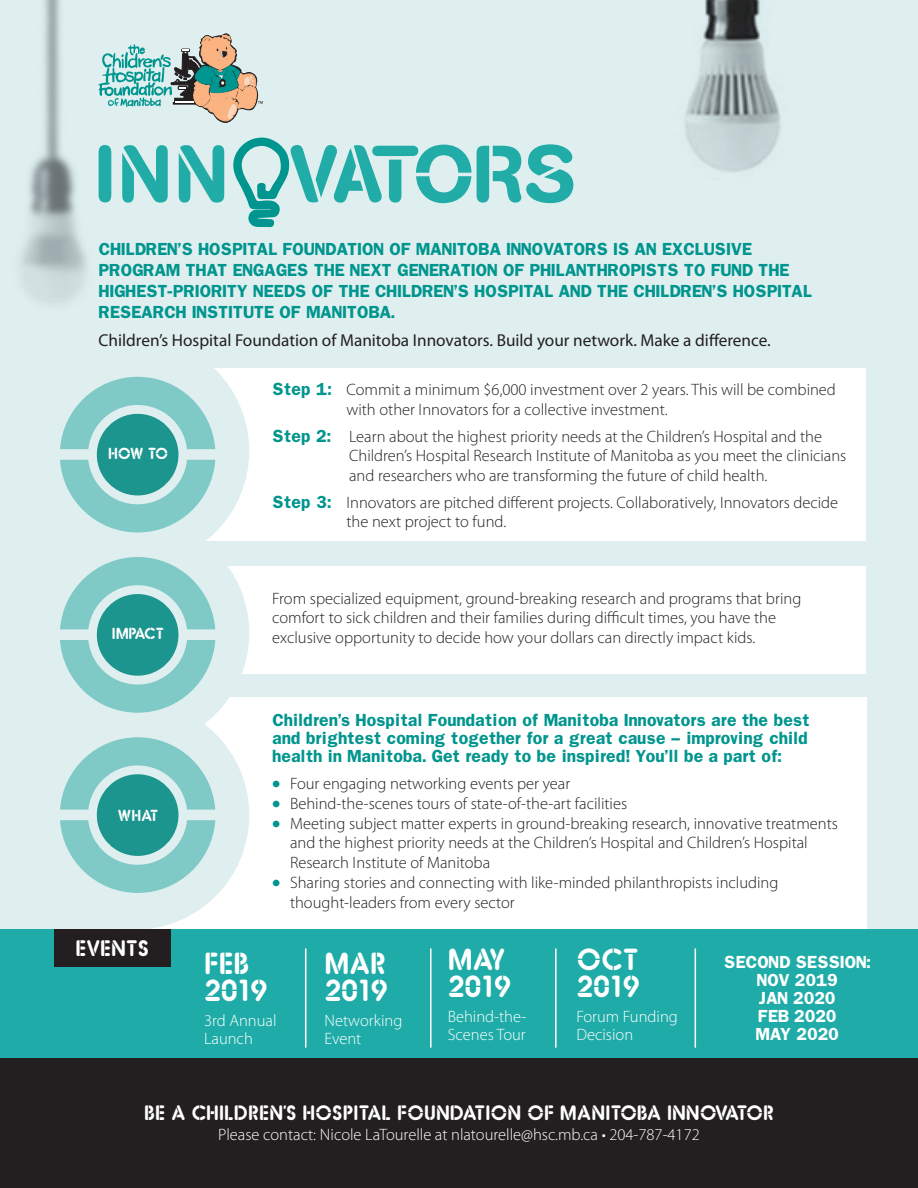
<style>
.page{position:relative;width:918px;height:1188px;background:#fff}
.page>*{position:absolute;margin:0;border:0;box-sizing:border-box;transform-origin:0 0}
.t1{font:28.5px/27px "Hiruko Stencil";letter-spacing:-.01em;color:#fff}
.t2{font:21px "Hiruko Stencil";letter-spacing:-.01em;color:#fff}
.t3{font:19.5px "Hiruko Stencil";color:#fff}
.t4{font:17.25px "Myriad Pro";color:#231f20}
.t5{font:300 16.5px/19.8px "Myriad Pro";color:#231f20}
.t6{font:300 16.5px/18px "Myriad Pro";color:#fff}
.t7{font:15px/21px "Franklin Demi";letter-spacing:-.01em;color:#00958e;text-align:justify}
.t8{font:15px/18px "Franklin Demi";letter-spacing:-.01em;color:#fff;text-align:center}
.t9{font:15px "Hiruko Stencil";letter-spacing:-.015em;color:#fff}
.s1{font-family:"Franklin Demi";font-weight:400;font-size:15px;color:#00958e}
.s2{font-family:"Franklin Demi";font-weight:400;color:#00958e}
</style>
<div class="page">
<div style="left:0;top:0;width:918px;height:930px;background:#dfefef"></div>
<div style="left:185px;top:566px;width:681px;height:108px;background:#fff"></div>
<div style="left:60px;top:697px;width:806px;height:233px;background:#fff"></div>
<div style="left:185px;top:368px;width:681px;height:173px;background:#fff"></div>
<svg style="left:99px;top:34px;width:164px;height:89px;background:#b0c4bb"></svg>
<svg style="left:99px;top:145px;width:12px;height:57px"></svg>
<svg style="left:122px;top:145px;width:46px;height:58px;background:#66c4c1"></svg>
<svg style="left:179px;top:145px;width:45px;height:58px;background:#65c4c1"></svg>
<svg style="left:477px;top:144px;width:96px;height:59px;background:#74c9c7"></svg>
<svg style="left:233px;top:138px;width:238px;height:89px;background:#9ad5d4"></svg>
<div style="left:20px;top:700px;width:229px;height:230px;background:#dfefef;border-radius:50%"></div>
<div style="left:20px;top:518px;width:229px;height:230px;background:#dfefef;border-radius:50%"></div>
<div style="left:20px;top:336px;width:229px;height:230px;background:#dfefef;border-radius:50%"></div>
<svg style="left:36px;top:820px;width:179px;height:110px"></svg>
<div style="left:97px;top:774px;width:81px;height:82px;background:#1b958e;border-radius:50%"></div>
<svg style="left:60px;top:557px;width:155px;height:72px"></svg>
<svg style="left:42px;top:640px;width:173px;height:170px"></svg>
<div style="left:97px;top:594px;width:81px;height:82px;background:#1b958e;border-radius:50%"></div>
<svg style="left:60px;top:377px;width:155px;height:72px"></svg>
<svg style="left:60px;top:460px;width:155px;height:73px"></svg>
<div style="left:97px;top:414px;width:81px;height:81px;background:#1b958e;border-radius:50%"></div>
<div style="left:0;top:1058px;width:918px;height:130px;background:#231f20"></div>
<div style="left:0;top:930px;width:918px;height:128px;background:#1faca8"></div>
<hr style="left:305px;top:948px;width:1px;height:100px;background:#fff">
<hr style="left:430px;top:948px;width:2px;height:100px;background:#fff">
<hr style="left:555px;top:948px;width:2px;height:100px;background:#fff">
<div style="left:54px;top:930px;width:117px;height:37px;background:#231f20"></div>
<hr style="left:695px;top:948px;width:1px;height:100px;background:#fff">
<p class="t7" style="left:99px;top:238px;width:715px;text-align:left">CHILDREN’S HOSPITAL FOUNDATION OF MANITOBA INNOVATORS IS AN EXCLUSIVE PROGRAM THAT ENGAGES THE NEXT GENERATION OF PHILANTHROPISTS TO FUND THE HIGHEST-PRIORITY NEEDS OF THE CHILDREN’S HOSPITAL AND THE CHILDREN’S HOSPITAL RESEARCH INSTITUTE OF MANITOBA.</p>
<p class="t4" style="left:99px;top:329px;width:674px">Children’s Hospital Foundation of Manitoba Innovators. Build your network. Make a difference.</p>
<p class="t9" style="left:108px;top:444px;width:61px">HOW TO</p>
<p class="t9" style="left:112px;top:625px;width:54px">IMPACT</p>
<p class="t9" style="left:118px;top:806px;width:43px">WHAT</p>
<p class="t2" style="left:76px;top:936px;width:75px">EVENTS</p>
<p class="t5" style="left:347px;top:380px;width:491px;text-indent:-74px"><span class="s1">Step 1:</span> Commit a minimum $6,000 investment over 2 years. This will be combined with other Innovators for a collective investment.</p>
<p class="t5" style="left:349px;top:426px;width:499px;text-indent:-77px"><span class="s1">Step 2:</span> Learn about the highest priority needs at the Children’s Hospital and the<br>Children’s Hospital Research Institute of Manitoba as you meet the clinicians and researchers who are transforming the future of child health.</p>
<p class="t5" style="left:346px;top:493px;width:493px;text-indent:-74px"><span class="s1">Step 3:</span> Innovators are pitched different projects. Collaboratively, Innovators decide the next project to fund.</p>
<p class="t5" style="left:272px;top:589px;width:531px">From specialized equipment, ground-breaking research and programs that bring comfort to sick children and their families during difficult times, you have the exclusive opportunity to decide how your dollars can directly impact kids.</p>
<p class="t7" style="left:272px;top:711px;width:539px;line-height:18px">Children’s Hospital Foundation of Manitoba Innovators are the best and brightest coming together for a great cause – improving child health in Manitoba. Get ready to be inspired! You’ll be a part of:</p>
<p class="t5" style="left:272px;top:774px;width:300px"><span class="s2">•</span> Four engaging networking events per year</p>
<p class="t5" style="left:272px;top:794px;width:357px"><span class="s2">•</span> Behind-the-scenes tours of state-of-the-art facilities</p>
<p class="t5" style="left:290px;top:813px;width:549px;text-indent:-18px"><span class="s2">•</span> Meeting subject matter experts in ground-breaking research, innovative treatments and the highest priority needs at the Children’s Hospital and Children’s Hospital<br>Research Institute of Manitoba</p>
<p class="t5" style="left:290px;top:873px;width:490px;text-indent:-18px"><span class="s2">•</span> Sharing stories and connecting with like-minded philanthropists including thought-leaders from every sector</p>
<h1 class="t1" style="left:204px;top:950px;width:65px">FEB<br>2019</h1>
<p class="t6" style="left:204px;top:1011px;width:74px">3rd Annual<br>Launch</p>
<h1 class="t1" style="left:324px;top:950px;width:65px">MAR<br>2019</h1>
<p class="t6" style="left:324px;top:1011px;width:79px">Networking<br>Event</p>
<h1 class="t1" style="left:448px;top:946px;width:65px">MAY<br>2019</h1>
<p class="t6" style="left:448px;top:1008px;width:80px">Behind-the-<br>Scenes Tour</p>
<h1 class="t1" style="left:576px;top:946px;width:65px">OCT<br>2019</h1>
<p class="t6" style="left:576px;top:1008px;width:103px">Forum Funding<br>Decision</p>
<p class="t8" style="left:724px;top:953px;width:148px">SECOND SESSION:<br>NOV 2019<br>JAN 2020<br>FEB 2020<br>MAY 2020</p>
<p class="t3" style="left:144px;top:1101px;width:631px">BE A CHILDREN’S HOSPITAL FOUNDATION OF MANITOBA INNOVATOR</p>
<p class="t6" style="left:218px;top:1126px;width:483px">Please contact: Nicole LaTourelle at nlatourelle@hsc.mb.ca • 204-787-4172</p>
</div>
